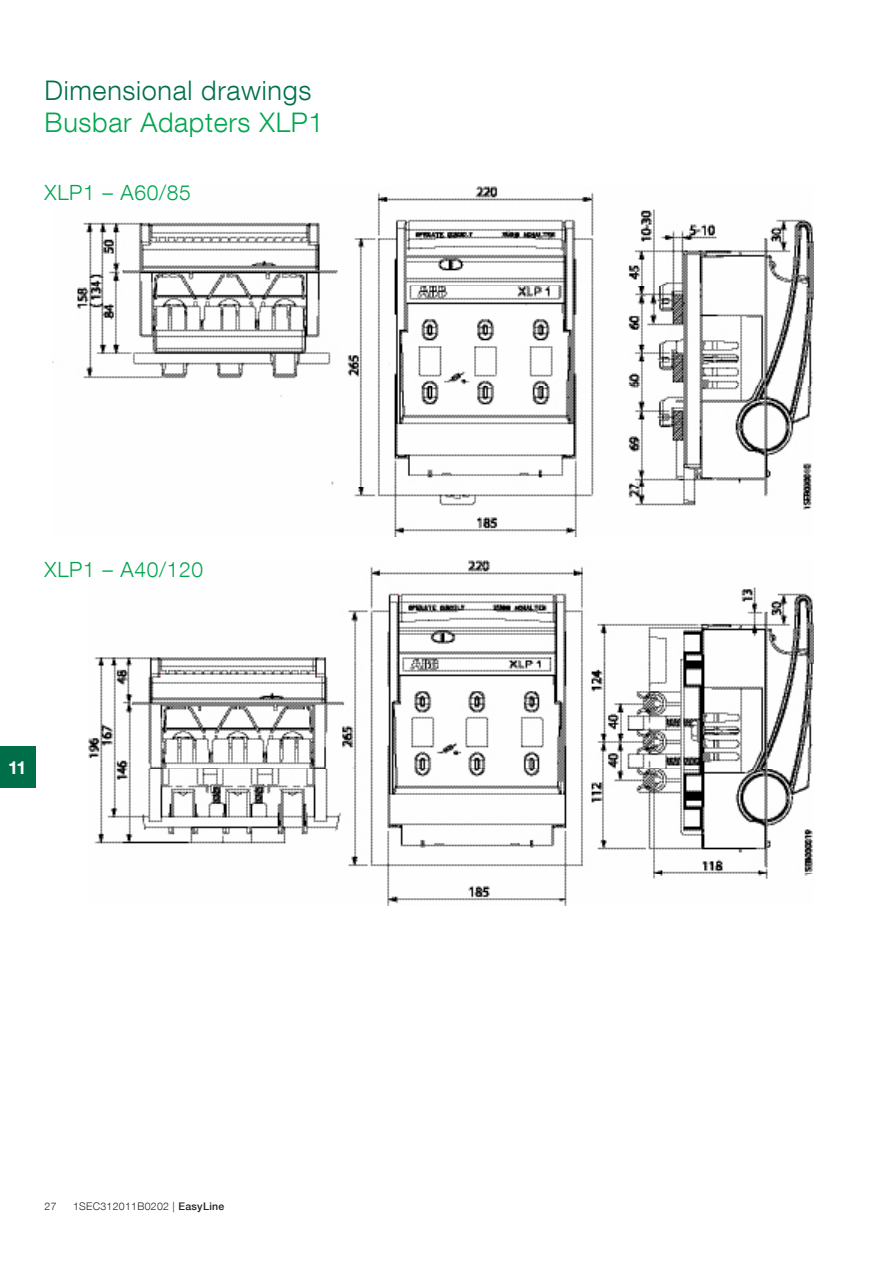
<style>
.page{position:relative;width:893px;height:1263px;background:#fff}
.page>*{position:absolute;margin:0;border:0;box-sizing:border-box;transform-origin:0 0}
.Smaller_page_headlin{font:300 27px "ABB Neue Helvetica";letter-spacing:.025em;color:#006f49}
.Smaller_page_headlin-2{font:300 27px "ABB Neue Helvetica";letter-spacing:.025em;color:#00a54f}
.t1{font:300 21px "ABB Neue Helvetica";letter-spacing:.03em;color:#00a54f}
.Body_text{font:700 18px "ABB Neue Helvetica";color:#fff}
.t2{font:300 10.5px "ABB Neue Helvetica";letter-spacing:.03em;color:#231f20}
.s1{font-weight:500}
</style>
<div class="page">
<img style="left:53px;top:186px;width:760px;height:351px">
<img style="left:88px;top:560px;width:725px;height:346px">
<div style="left:0;top:747px;width:35px;height:41px;background:#006f49"></div>
<p class="Smaller_page_headlin" style="left:45px;top:74px;width:268px">Dimensional drawings</p>
<p class="Smaller_page_headlin-2" style="left:45px;top:105px;width:280px">Busbar Adapters XLP1</p>
<p class="t1" style="left:45px;top:180px;width:148px">XLP1 – A60/85</p>
<p class="t1" style="left:45px;top:556px;width:160px">XLP1 – A40/120</p>
<p class="Body_text" style="left:8px;top:756px;width:20px">11</p>
<p class="t2" style="left:45px;top:1199px;width:13px">27</p>
<p class="t2" style="left:73px;top:1199px;width:153px">1SEC312011B0202 | <span class="s1">EasyLine</span></p>
</div>
